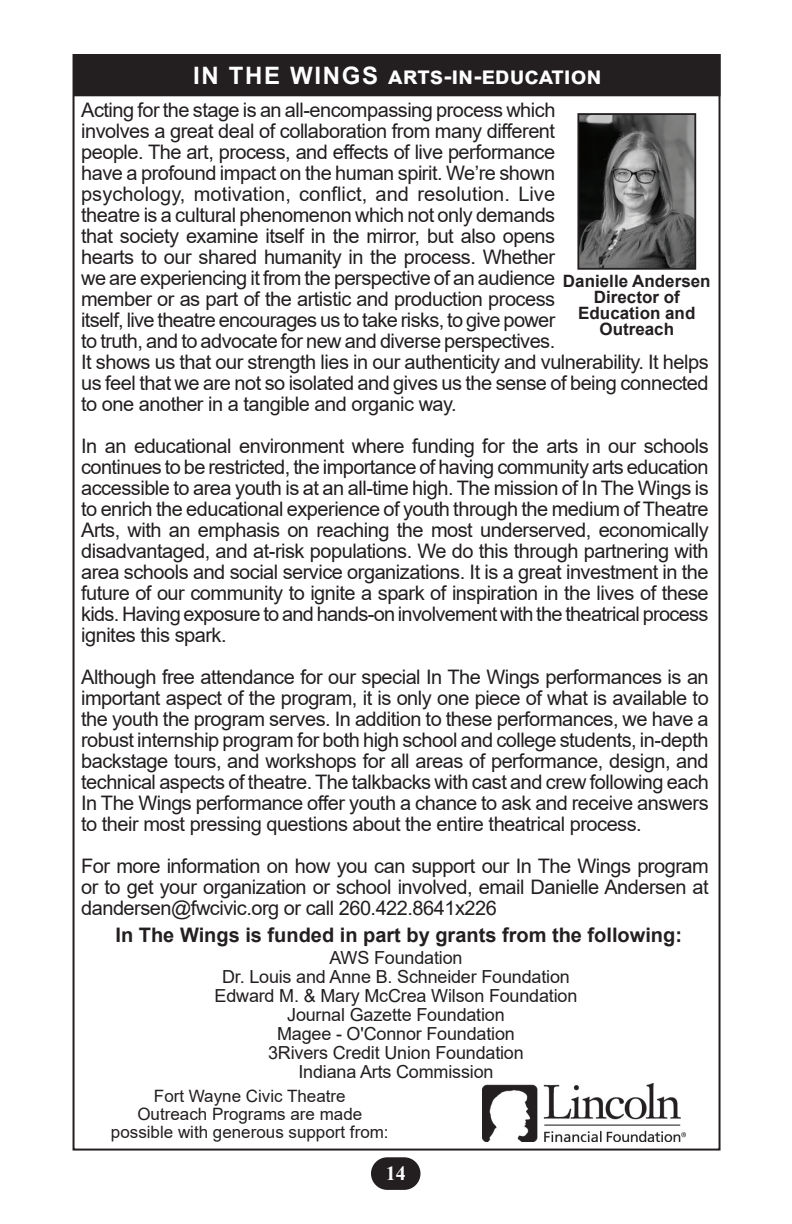
<style>
.page{position:relative;width:792px;height:1224px;background:#fff}
.page>*{position:absolute;margin:0;border:0;box-sizing:border-box;transform-origin:0 0}
.t1{font:700 24px "Arial";letter-spacing:.07em;color:#fff}
.t2{font:20px/21px "Arial";letter-spacing:-.025em;color:#231f20;text-align:justify}
.t3{font:700 20px "Arial";color:#231f20}
.t4{font:700 20px "Times New Roman";color:#fff}
.t5{font:18px/19px "Arial";letter-spacing:-.01em;color:#231f20;text-align:center}
.t6{font:17px/18px "Arial";color:#231f20;text-align:center}
.t7{font:700 17px/16px "Arial";color:#231f20;text-align:center}
</style>
<div class="page">
<div style="left:372px;top:1158px;width:47px;height:31px;background:#231f20;border-radius:15px"></div>
<div style="left:371px;top:1157px;width:49px;height:33px;border:2px solid #231f20;border-radius:15px"></div>
<img style="left:580px;top:116px;width:113px;height:151px">
<div style="left:577px;top:113px;width:119px;height:157px;border:2px solid #231f20"></div>
<div style="left:74px;top:55px;width:646px;height:40px;background:#231f20"></div>
<div style="left:73px;top:54px;width:648px;height:42px;border:2px solid #231f20"></div>
<img style="left:482px;top:1083px;width:203px;height:59px">
<p class="t1" style="left:193px;top:58px;width:410px">IN THE WINGS arts-in-education</p>
<p class="t2" style="left:81px;top:99px;width:629px;text-align:left">Acting for the stage is an all-encompassing process which<br>involves a great deal of collaboration from many different<br>people. The art, process, and effects of live performance<br>have a profound impact on the human spirit. We’re shown<br>psychology, motivation, conflict, and resolution. Live<br>theatre is a cultural phenomenon which not only demands<br>that society examine itself in the mirror, but also opens<br>hearts to our shared humanity in the process. Whether<br>we are experiencing it from the perspective of an audience<br>member or as part of the artistic and production process<br>itself, live theatre encourages us to take risks, to give power<br>to truth, and to advocate for new and diverse perspectives.<br>It shows us that our strength lies in our authenticity and vulnerability. It helps us feel that we are not so isolated and gives us the sense of being connected to one another in a tangible and organic way.</p>
<p class="t2" style="left:81px;top:435px;width:629px">In an educational environment where funding for the arts in our schools continues to be restricted, the importance of having community arts education accessible to area youth is at an all-time high. The mission of In The Wings is to enrich the educational experience of youth through the medium of Theatre Arts, with an emphasis on reaching the most underserved, economically disadvantaged, and at-risk populations. We do this through partnering with area schools and social service organizations. It is a great investment in the future of our community to ignite a spark of inspiration in the lives of these kids. Having exposure to and hands-on involvement with the theatrical process ignites this spark.</p>
<p class="t2" style="left:81px;top:666px;width:629px">Although free attendance for our special In The Wings performances is an important aspect of the program, it is only one piece of what is available to the youth the program serves. In addition to these performances, we have a robust internship program for both high school and college students, in-depth backstage tours, and workshops for all areas of performance, design, and technical aspects of theatre. The talkbacks with cast and crew following each In The Wings performance offer youth a chance to ask and receive answers to their most pressing questions about the entire theatrical process.</p>
<p class="t2" style="left:81px;top:855px;width:629px">For more information on how you can support our In The Wings program or to get your organization or school involved, email Danielle Andersen at dandersen@fwcivic.org or call 260.422.8641x226</p>
<p class="t7" style="left:563px;top:274px;width:149px">Danielle Andersen<br>Director of<br>Education and<br>Outreach</p>
<p class="t3" style="left:116px;top:921px;width:568px">In The Wings is funded in part by grants from the following:</p>
<p class="t5" style="left:215px;top:948px;width:364px">AWS Foundation<br>Dr. Louis and Anne B. Schneider Foundation<br>Edward M. &amp; Mary McCrea Wilson Foundation<br>Journal Gazette Foundation<br>Magee - O'Connor Foundation<br>3Rivers Credit Union Foundation<br>Indiana Arts Commission</p>
<p class="t6" style="left:111px;top:1087px;width:279px">Fort Wayne Civic Theatre<br>Outreach Programs are made possible with generous support from:</p>
<p class="t4" style="left:386px;top:1159px;width:21px">14</p>
</div>
